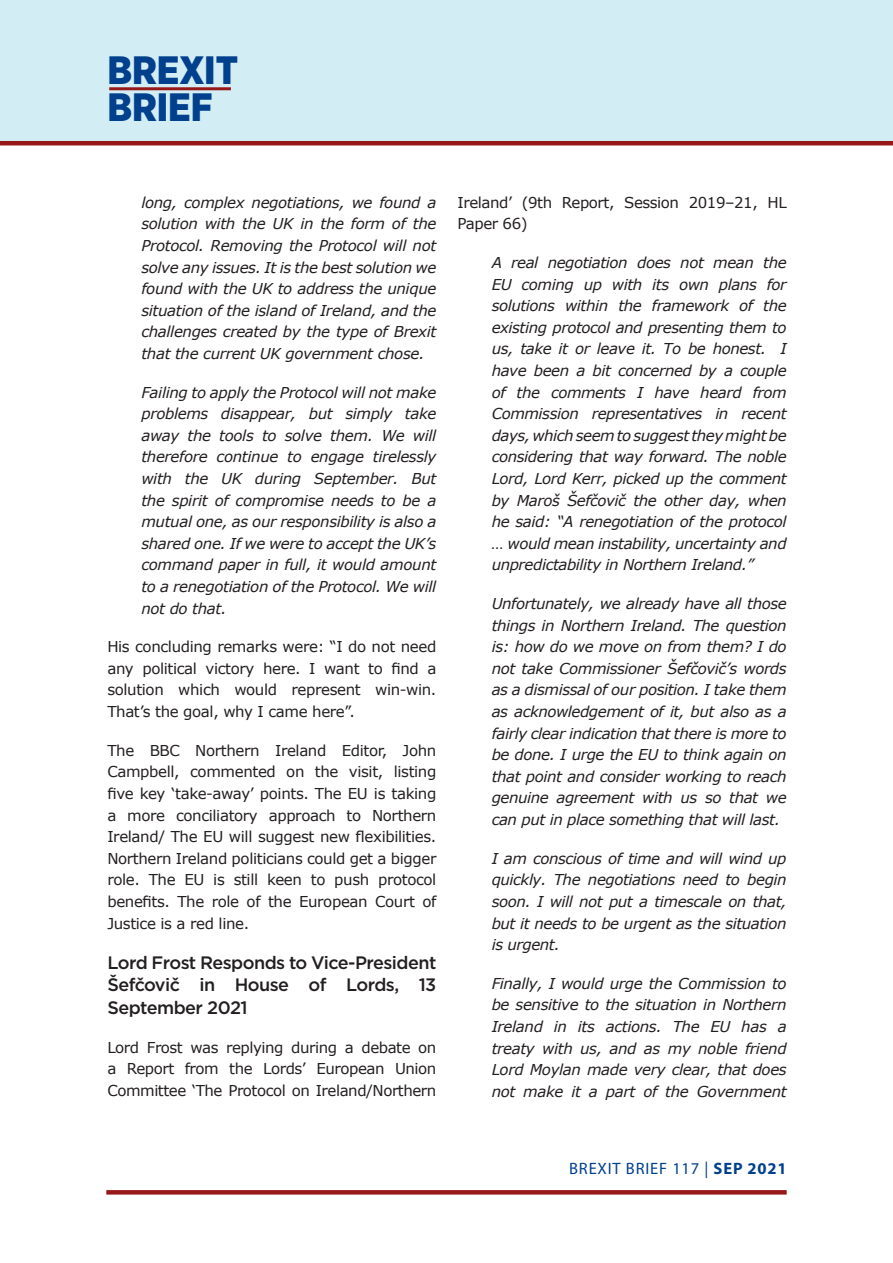
<style>
.page{position:relative;width:893px;height:1263px;background:#fff}
.page>*{position:absolute;margin:0;border:0;box-sizing:border-box;transform-origin:0 0}
.t1{font:900 39.6px/37.5px "Gotham Narrow";color:#00408d}
.t2{font:500 18px/22.5px "Gotham";letter-spacing:-.03em;color:#231f20;text-align:justify}
.t3{font:16.5px "Myriad Pro";letter-spacing:.05em;color:#00408d}
.t4{font:italic 15px/21.6px "Verdana";letter-spacing:-.03em;color:#231f20;text-align:justify}
.t5{font:15px/21.8px "Verdana";letter-spacing:-.025em;color:#231f20;text-align:justify}
.s1{font-weight:700}
</style>
<div class="page">
<div style="left:0;top:0;width:893px;height:142px;background:#d2edf3"></div>
<hr style="left:0;top:141px;width:893px;height:4px;background:#971819">
<hr style="left:109px;top:87px;width:122px;height:3px;background:#971819">
<svg style="left:106px;top:1190px;width:681px;height:4px;background:#991d1e"></svg>
<h1 class="t1" style="left:107px;top:51px;width:132px">BREXIT<br>BRIEF</h1>
<p class="t4" style="left:141px;top:191px;width:297px">long, complex negotiations, we found a solution with the UK in the form of the Protocol. Removing the Protocol will not solve any issues. It is the best solution we found with the UK to address the unique situation of the island of Ireland, and the challenges created by the type of Brexit that the current UK government chose.</p>
<p class="t4" style="left:141px;top:381px;width:297px">Failing to apply the Protocol will not make problems disappear, but simply take away the tools to solve them. We will therefore continue to engage tirelessly with the UK during September. But the spirit of compromise needs to be a mutual one, as our responsibility is also a shared one. If we were to accept the UK’s command paper in full, it would amount to a renegotiation of the Protocol. We will not do that.</p>
<p class="t5" style="left:107px;top:636px;width:331px">His concluding remarks were: “I do not need any political victory here. I want to find a solution which would represent win-win.<br>That’s the goal, why I came here”.</p>
<p class="t5" style="left:107px;top:739px;width:331px">The BBC Northern Ireland Editor, John Campbell, commented on the visit, listing five key ‘take-away’ points. The EU is taking a more conciliatory approach to Northern Ireland/ The EU will suggest new flexibilities.<br>Northern Ireland politicians could get a bigger role. The EU is still keen to push protocol benefits. The role of the European Court of Justice is a red line.</p>
<p class="t2" style="left:107px;top:951px;width:331px">Lord Frost Responds to Vice-President Šefčovič in House of Lords, 13<br>September 2021</p>
<p class="t5" style="left:107px;top:1036px;width:331px">Lord Frost was replying during a debate on a Report from the Lords’ European Union Committee ‘The Protocol on Ireland/Northern</p>
<p class="t5" style="left:458px;top:191px;width:331px">Ireland’ (9th Report, Session 2019–21, HL<br>Paper 66)</p>
<p class="t4" style="left:492px;top:252px;width:297px">A real negotiation does not mean the EU coming up with its own plans for solutions within the framework of the existing protocol and presenting them to us, take it or leave it. To be honest. I have been a bit concerned by a couple of the comments I have heard from Commission representatives in recent days, which seem to suggest they might be considering that way forward. The noble Lord, Lord Kerr, picked up the comment by Maroš Šefčovič the other day, when he said: “A renegotiation of the protocol … would mean instability, uncertainty and unpredictability in Northern Ireland.”</p>
<p class="t4" style="left:492px;top:593px;width:297px">Unfortunately, we already have all those things in Northern Ireland. The question is: how do we move on from them? I do not take Commissioner Šefčovič’s words as a dismissal of our position. I take them as acknowledgement of it, but also as a fairly clear indication that there is more to be done. I urge the EU to think again on that point and consider working to reach genuine agreement with us so that we can put in place something that will last.</p>
<p class="t4" style="left:492px;top:847px;width:297px">I am conscious of time and will wind up quickly. The negotiations need to begin soon. I will not put a timescale on that, but it needs to be urgent as the situation is urgent.</p>
<p class="t4" style="left:492px;top:972px;width:297px">Finally, I would urge the Commission to be sensitive to the situation in Northern Ireland in its actions. The EU has a treaty with us, and as my noble friend Lord Moylan made very clear, that does not make it a part of the Government</p>
<p class="t3" style="left:569px;top:1158px;width:219px">BREXIT BRIEF 117 | <span class="s1">SEP 2021</span></p>
</div>
